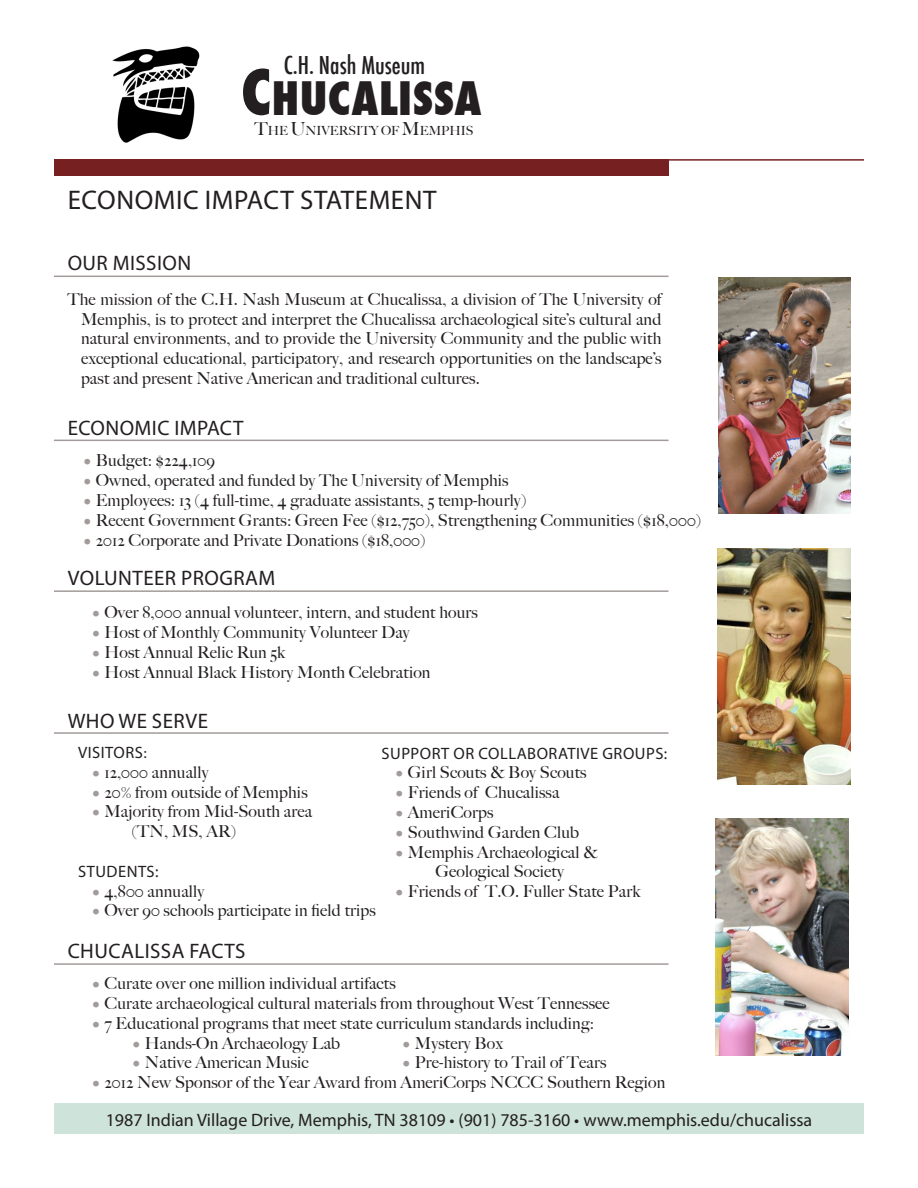
<style>
.page{position:relative;width:918px;height:1188px;background:#fff}
.page>*{position:absolute;margin:0;border:0;box-sizing:border-box;transform-origin:0 0}
.t1{font:800 condensed 45px "Futura";letter-spacing:.01em;color:#231f20}
.t2{font:27px "Myriad Pro";letter-spacing:.02em;color:#231f20}
.t3{font:500 condensed 24px "Futura";color:#231f20}
.t4{font:21px "Myriad Pro";letter-spacing:.02em;color:#231f20}
.t5{font:18px "Myriad Pro";color:#231f20}
.t6{font:500 16.5px/19.8px "Big Caslon";letter-spacing:.01em;color:#231f20;text-align:justify}
.t7{font:16.5px "Myriad Pro";letter-spacing:.03em;color:#231f20}
.t8{font:500 12.6px "Big Caslon";color:#231f20}
.s1{font-size:60px}
.s2{font-size:18px}
.s3{color:#a29b9a}
.s4{font-family:"Big Caslon";font-weight:500}
</style>
<div class="page">
<img style="left:719px;top:277px;width:131px;height:237px">
<img style="left:718px;top:548px;width:133px;height:237px">
<hr style="left:54px;top:276px;width:615px;height:1px;background:#a29b9a">
<div style="left:54px;top:159px;width:615px;height:16px;background:#762021"></div>
<img style="left:112px;top:46px;width:88px;height:97px">
<img style="left:716px;top:818px;width:133px;height:237px">
<div style="left:54px;top:1104px;width:810px;height:30px;background:#cee3d9"></div>
<hr style="left:54px;top:159px;width:810px;height:2px;background:#762021">
<hr style="left:54px;top:440px;width:615px;height:1px;background:#a29b9a">
<hr style="left:54px;top:590px;width:615px;height:2px;background:#a29b9a">
<hr style="left:54px;top:732px;width:615px;height:2px;background:#a29b9a">
<hr style="left:54px;top:963px;width:615px;height:2px;background:#a29b9a">
<p class="t3" style="left:284px;top:50px;width:143px">C.H. Nash Museum</p>
<p class="t1" style="left:241px;top:67px;width:242px"><span class="s1">C</span>HUCALISSA</p>
<p class="t8" style="left:255px;top:123px;width:220px"><span class="s2">T</span>HE <span class="s2">U</span>NIVERSITY OF <span class="s2">M</span>EMPHIS</p>
<p class="t2" style="left:68px;top:184px;width:370px">ECONOMIC IMPACT STATEMENT</p>
<p class="t4" style="left:68px;top:250px;width:125px">OUR MISSION</p>
<p class="t6" style="left:81px;top:289px;width:582px;text-indent:-14px">The mission of the C.H. Nash Museum at Chucalissa, a division of The University of Memphis, is to protect and interpret the Chucalissa archaeological site’s cultural and natural environments, and to provide the University Community and the public with exceptional educational, participatory, and research opportunities on the landscape’s past and present Native American and traditional cultures.</p>
<p class="t4" style="left:68px;top:415px;width:177px">ECONOMIC IMPACT</p>
<p class="t6" style="left:83px;top:451px;width:134px"><span class="s3">•</span> Budget: $224,109</p>
<p class="t6" style="left:83px;top:471px;width:427px"><span class="s3">•</span> Owned, operated and funded by The University of Memphis</p>
<p class="t6" style="left:83px;top:490px;width:445px"><span class="s3">•</span> Employees: 13 (4 full-time, 4 graduate assistants, 5 temp-hourly)</p>
<p class="t6" style="left:83px;top:510px;width:620px"><span class="s3">•</span> Recent Government Grants: Green Fee ($12,750), Strengthening Communities ($18,000)</p>
<p class="t6" style="left:83px;top:530px;width:344px"><span class="s3">•</span> 2012 Corporate and Private Donations ($18,000)</p>
<p class="t4" style="left:68px;top:565px;width:209px">VOLUNTEER PROGRAM</p>
<p class="t6" style="left:91px;top:603px;width:388px"><span class="s3">•</span> Over 8,000 annual volunteer, intern, and student hours</p>
<p class="t6" style="left:91px;top:623px;width:320px"><span class="s3">•</span> Host of Monthly Community Volunteer Day</p>
<p class="t6" style="left:91px;top:642px;width:195px"><span class="s3">•</span> Host Annual Relic Run 5k</p>
<p class="t6" style="left:91px;top:662px;width:341px"><span class="s3">•</span> Host Annual Black History Month Celebration</p>
<p class="t4" style="left:68px;top:708px;width:142px">WHO WE SERVE</p>
<p class="t7" style="left:78px;top:742px;width:71px">VISITORS<span class="s4">:</span></p>
<p class="t6" style="left:91px;top:762px;width:119px"><span class="s3">•</span> 12,000 annually</p>
<p class="t6" style="left:91px;top:782px;width:218px"><span class="s3">•</span> 20% from outside of Memphis</p>
<p class="t6" style="left:91px;top:802px;width:222px"><span class="s3">•</span> Majority from Mid-South area</p>
<p class="t6" style="left:132px;top:822px;width:106px">(TN, MS, AR)</p>
<p class="t7" style="left:78px;top:861px;width:82px">STUDENTS:</p>
<p class="t6" style="left:91px;top:881px;width:114px"><span class="s3">•</span> 4,800 annually</p>
<p class="t6" style="left:91px;top:901px;width:286px"><span class="s3">•</span> Over 90 schools participate in field trips</p>
<p class="t7" style="left:382px;top:743px;width:287px">SUPPORT OR COLLABORATIVE GROUPS:</p>
<p class="t6" style="left:395px;top:763px;width:193px"><span class="s3">•</span> Girl Scouts &amp; Boy Scouts</p>
<p class="t6" style="left:395px;top:783px;width:166px"><span class="s3">•</span> Friends of Chucalissa</p>
<p class="t6" style="left:395px;top:803px;width:100px"><span class="s3">•</span> AmeriCorps</p>
<p class="t6" style="left:395px;top:822px;width:186px"><span class="s3">•</span> Southwind Garden Club</p>
<p class="t6" style="left:395px;top:842px;width:204px"><span class="s3">•</span> Memphis Archaeological &amp;</p>
<p class="t6" style="left:435px;top:862px;width:130px">Geological Society</p>
<p class="t6" style="left:395px;top:882px;width:247px"><span class="s3">•</span> Friends of T.O. Fuller State Park</p>
<p class="t4" style="left:68px;top:938px;width:179px">CHUCALISSA FACTS</p>
<p class="t6" style="left:91px;top:974px;width:306px"><span class="s3">•</span> Curate over one million individual artifacts</p>
<p class="t6" style="left:91px;top:993px;width:520px"><span class="s3">•</span> Curate archaeological cultural materials from throughout West Tennessee</p>
<p class="t6" style="left:91px;top:1013px;width:504px"><span class="s3">•</span> 7 Educational programs that meet state curriculum standards including:</p>
<p class="t6" style="left:132px;top:1033px;width:210px"><span class="s3">•</span> Hands-On Archaeology Lab</p>
<p class="t6" style="left:402px;top:1033px;width:103px"><span class="s3">•</span> Mystery Box</p>
<p class="t6" style="left:132px;top:1053px;width:178px"><span class="s3">•</span> Native American Music</p>
<p class="t6" style="left:402px;top:1053px;width:206px"><span class="s3">•</span> Pre-history to Trail of Tears</p>
<p class="t6" style="left:91px;top:1073px;width:575px"><span class="s3">•</span> 2012 New Sponsor of the Year Award from AmeriCorps NCCC Southern Region</p>
<p class="t5" style="left:106px;top:1109px;width:708px">1987 Indian Village Drive, Memphis, TN 38109 • (901) 785-3160 • www.memphis.edu/chucalissa</p>
</div>
